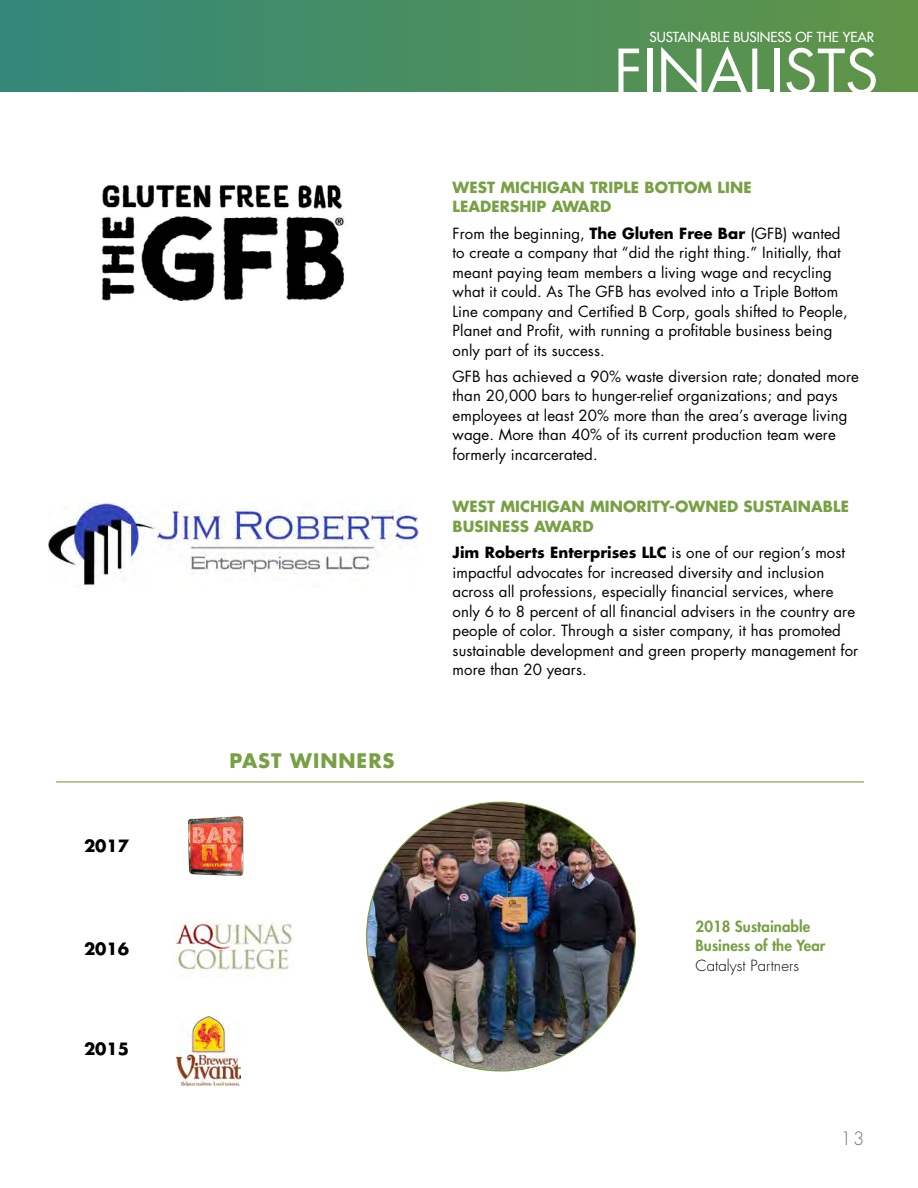
<style>
.page{position:relative;width:918px;height:1188px;background:#fff}
.page>*{position:absolute;margin:0;border:0;box-sizing:border-box;transform-origin:0 0}
.t1{font:60px "Futura Std";letter-spacing:-.005em;color:#fff}
.t2{font:700 19.5px "Futura Std";letter-spacing:.05em;color:#78a044}
.t3{font:300 18px "Futura Std";color:#6a747b}
.t4{font:700 16.5px "Futura Std";color:#000}
.t5{font:15px/19.5px "Futura Std";letter-spacing:.005em;color:#000}
.t6{font:700 15px/19.5px "Futura Std";letter-spacing:.005em;color:#78a044}
.t7{font:800 15px/19.5px "Futura Std";letter-spacing:.005em;color:#78a044}
.t8{font:300 15px "Futura Std";letter-spacing:.005em;color:#000}
.t9{font:500 13.5px "Futura Std";letter-spacing:-.005em;color:#fff}
.s1{font-weight:700}
</style>
<div class="page">
<div style="left:0;top:0;width:918px;height:92px;background:linear-gradient(to right,#33887a,#619446)"></div>
<hr style="left:56px;top:781px;width:808px;height:2px;background:#78a044">
<img style="left:367px;top:802px;width:268px;height:269px;border-radius:134px">
<img style="left:177px;top:1016px;width:64px;height:69px">
<img style="left:175px;top:922px;width:118px;height:54px">
<img style="left:188px;top:816px;width:56px;height:60px">
<img style="left:102px;top:184px;width:242px;height:117px">
<img style="left:49px;top:504px;width:369px;height:82px">
<p class="t4" style="left:84px;top:835px;width:47px">2017</p>
<p class="t4" style="left:84px;top:938px;width:47px">2016</p>
<p class="t4" style="left:84px;top:1038px;width:47px">2015</p>
<h2 class="t2" style="left:230px;top:748px;width:166px">PAST WINNERS</h2>
<p class="t9" style="left:650px;top:29px;width:226px">SUSTAINABLE BUSINESS OF THE YEAR</p>
<h1 class="t1" style="left:614px;top:33px;width:266px">FINALISTS</h1>
<p class="t6" style="left:453px;top:177px;width:301px">WEST MICHIGAN TRIPLE BOTTOM LINE<br>LEADERSHIP AWARD</p>
<p class="t5" style="left:453px;top:224px;width:397px">From the beginning, <span class="s1">The Gluten Free Bar</span> (GFB) wanted to create a company that “did the right thing.” Initially, that meant paying team members a living wage and recycling what it could. As The GFB has evolved into a Triple Bottom Line company and Certified B Corp, goals shifted to People, Planet and Profit, with running a profitable business being only part of its success.</p>
<p class="t5" style="left:453px;top:367px;width:408px">GFB has achieved a 90% waste diversion rate; donated more than 20,000 bars to hunger-relief organizations; and pays employees at least 20% more than the area’s average living wage. More than 40% of its current production team were formerly incarcerated.</p>
<p class="t6" style="left:453px;top:497px;width:398px">WEST MICHIGAN MINORITY-OWNED SUSTAINABLE<br>BUSINESS AWARD</p>
<p class="t5" style="left:453px;top:543px;width:407px"><span class="s1">Jim Roberts Enterprises LLC</span> is one of our region’s most impactful advocates for increased diversity and inclusion across all professions, especially financial services, where only 6 to 8 percent of all financial advisers in the country are people of color. Through a sister company, it has promoted sustainable development and green property management for more than 20 years.</p>
<p class="t7" style="left:696px;top:917px;width:131px">2018 Sustainable<br>Business of the Year</p>
<p class="t8" style="left:696px;top:956px;width:105px">Catalyst Partners</p>
<p class="t3" style="left:841px;top:1127px;width:25px">13</p>
</div>
